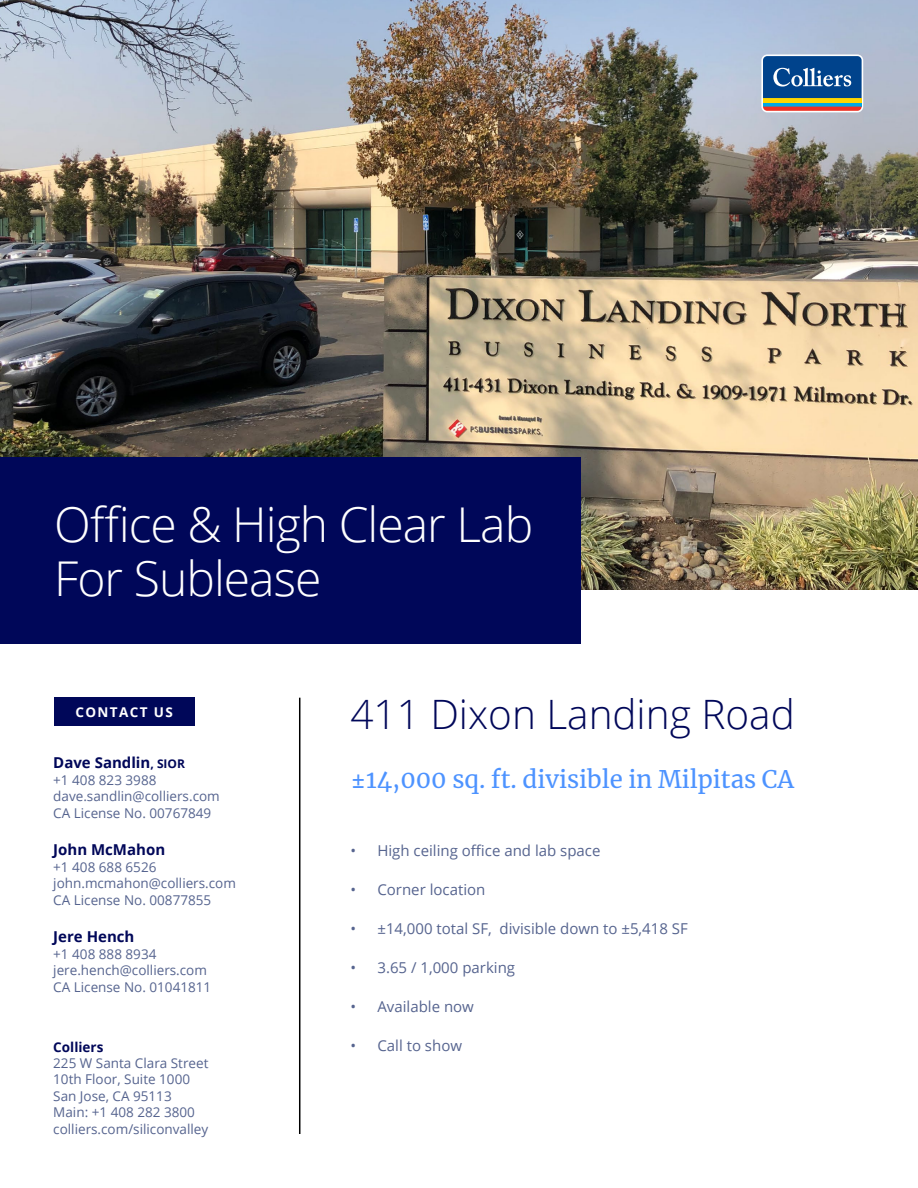
<style>
.page{position:relative;width:918px;height:1188px;background:#fff}
.page>*{position:absolute;margin:0;border:0;box-sizing:border-box;transform-origin:0 0}
.t1{font:300 48px/54px "Open Sans";letter-spacing:-.02em;color:#fff}
.t2{font:300 40.5px "Open Sans";color:#000759}
.t3{font:24px "Merriweather";color:#4d93ff}
.t4{font:15px "Open Sans";color:#56648f}
.t5{font:700 15px "Open Sans";color:#000759}
.t6{font:13.5px/16.5px "Open Sans";color:#56648f}
.t7{font:700 13.5px "Open Sans";letter-spacing:.1em;color:#fff}
.t8{font:700 13.5px "Open Sans";color:#000759}
.s1{font-size:12px}
</style>
<div class="page">
<img style="left:0;top:0;width:918px;height:590px">
<div style="left:0;top:457px;width:580px;height:187px;background:#000759"></div>
<div style="left:54px;top:698px;width:140px;height:28px;background:#000759"></div>
<hr style="left:299px;top:698px;width:1px;height:436px;background:#000">
<div style="left:761px;top:54px;width:102px;height:58px;background:#fff;border-radius:6px"></div>
<div style="left:763px;top:102px;width:99px;height:5px;background:#00a8e4"></div>
<hr style="left:763px;top:98px;width:99px;height:4px;background:#ffd600">
<svg style="left:763px;top:107px;width:99px;height:4px"></svg>
<svg style="left:763px;top:56px;width:99px;height:42px;background:#1d5899"></svg>
<h1 class="t1" style="left:54px;top:496px;width:480px">Office &amp; High Clear Lab<br>For Sublease</h1>
<p class="t7" style="left:76px;top:703px;width:99px">CONTACT US</p>
<p class="t5" style="left:53px;top:752px;width:133px">Dave Sandlin<span class="s1">, SIOR</span></p>
<p class="t6" style="left:53px;top:771px;width:168px">+1 408 823 3988 dave.sandlin@colliers.com<br>CA License No. 00767849</p>
<p class="t5" style="left:53px;top:839px;width:113px">John McMahon</p>
<p class="t6" style="left:53px;top:858px;width:184px">+1 408 688 6526 john.mcmahon@colliers.com<br>CA License No. 00877855</p>
<p class="t5" style="left:53px;top:926px;width:83px">Jere Hench</p>
<p class="t6" style="left:53px;top:945px;width:160px">+1 408 888 8934 jere.hench@colliers.com<br>CA License No. 01041811</p>
<p class="t8" style="left:53px;top:1037px;width:52px">Colliers</p>
<p class="t6" style="left:53px;top:1055px;width:157px">225 W Santa Clara Street<br>10th Floor, Suite 1000<br>San Jose, CA 95113<br>Main: +1 408 282 3800 colliers.com/siliconvalley</p>
<h2 class="t2" style="left:350px;top:686px;width:446px">411 Dixon Landing Road</h2>
<h3 class="t3" style="left:350px;top:762px;width:445px">±14,000 sq. ft. divisible in Milpitas CA</h3>
<p class="t4" style="left:350px;top:840px;width:252px">• High ceiling office and lab space</p>
<p class="t4" style="left:350px;top:879px;width:136px">• Corner location</p>
<p class="t4" style="left:350px;top:918px;width:339px">• ±14,000 total SF, divisible down to ±5,418 SF</p>
<p class="t4" style="left:350px;top:957px;width:166px">• 3.65 / 1,000 parking</p>
<p class="t4" style="left:350px;top:996px;width:125px">• Available now</p>
<p class="t4" style="left:350px;top:1035px;width:113px">• Call to show</p>
</div>
